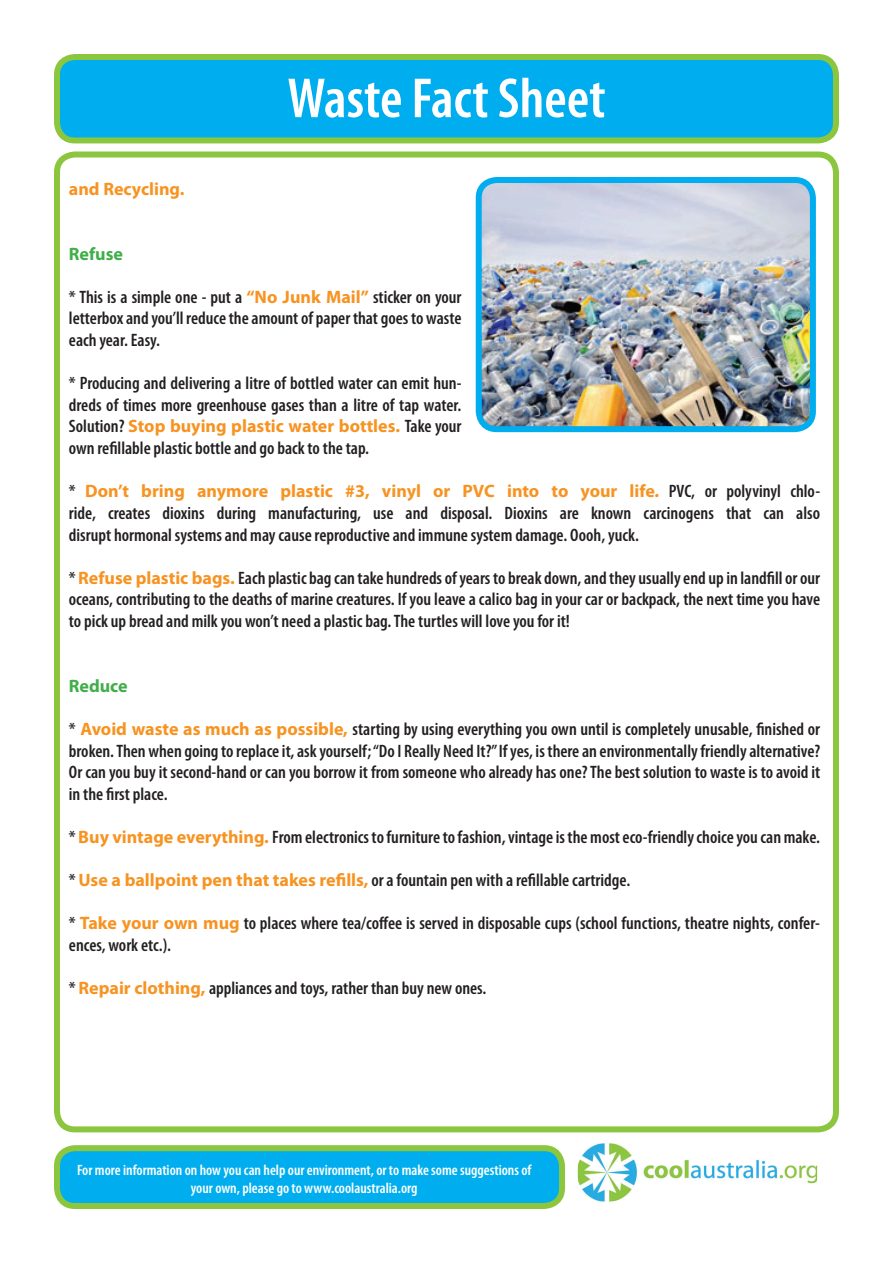
<style>
.page{position:relative;width:893px;height:1263px;background:#fff}
.page>*{position:absolute;margin:0;border:0;box-sizing:border-box;transform-origin:0 0}
.t1{font:600 condensed 57px "Myriad Pro";color:#fff}
.t2{font:600 condensed 18px/21.6px "Myriad Pro";color:#231f20;text-align:justify}
.t3{font:700 18px "Myriad Pro";color:#f79321}
.t4{font:700 18px "Myriad Pro";color:#40ae49}
.t5{font:600 condensed 15px/18px "Myriad Pro";color:#fff;text-align:center}
.s1{font-weight:700;font-stretch:normal;color:#f79321}
</style>
<div class="page">
<div style="left:54px;top:151px;width:785px;height:981px;border:6px solid #8bc63e;border-radius:18px"></div>
<img style="left:578px;top:1143px;width:239px;height:58px">
<div style="left:57px;top:57px;width:779px;height:83px;background:#00aeef;border-radius:18px"></div>
<div style="left:54px;top:54px;width:785px;height:89px;border:6px solid #8bc63e;border-radius:18px"></div>
<div style="left:57px;top:1148px;width:505px;height:58px;background:#00aeef;border-radius:18px"></div>
<div style="left:54px;top:1145px;width:511px;height:64px;border:6px solid #8bc63e;border-radius:18px"></div>
<img style="left:483px;top:184px;width:326px;height:241px">
<div style="left:476px;top:177px;width:340px;height:255px;border:6px solid #00aeef;border-radius:18px"></div>
<p class="t3" style="left:69px;top:177px;width:117px">and Recycling.</p>
<h1 class="t1" style="left:287px;top:67px;width:320px">Waste Fact Sheet</h1>
<p class="t4" style="left:69px;top:242px;width:56px">Refuse</p>
<p class="t2" style="left:69px;top:286px;width:394px">* This is a simple one - put a <span class="s1">“No Junk Mail”</span> sticker on your letterbox and you’ll reduce the amount of paper that goes to waste each year. Easy.</p>
<p class="t2" style="left:69px;top:373px;width:394px">* Producing and delivering a litre of bottled water can emit hun&shy;dreds of times more greenhouse gases than a litre of tap water.<br>Solution? <span class="s1">Stop buying plastic water bottles.</span> Take your own refillable plastic bottle and go back to the tap.</p>
<p class="t2" style="left:69px;top:481px;width:753px">* <span class="s1">Don’t bring anymore plastic #3, vinyl or PVC into to your life.</span> PVC, or polyvinyl chlo&shy;ride, creates dioxins during manufacturing, use and disposal. Dioxins are known carcinogens that can also disrupt hormonal systems and may cause reproductive and immune system damage. Oooh, yuck.</p>
<p class="t2" style="left:69px;top:567px;width:753px">* <span class="s1">Refuse plastic bags.</span> Each plastic bag can take hundreds of years to break down, and they usually end up in landfill or our oceans, contributing to the deaths of marine creatures. If you leave a calico bag in your car or backpack, the next time you have to pick up bread and milk you won’t need a plastic bag. The turtles will love you for it!</p>
<p class="t4" style="left:69px;top:674px;width:60px">Reduce</p>
<p class="t2" style="left:69px;top:718px;width:753px">* <span class="s1">Avoid waste as much as possible,</span> starting by using everything you own until is completely unusable, finished or broken. Then when going to replace it, ask yourself; “Do I Really Need It?” If yes, is there an environmentally friendly alternative?<br>Or can you buy it second-hand or can you borrow it from someone who already has one? The best solution to waste is to avoid it in the first place.</p>
<p class="t2" style="left:69px;top:826px;width:753px">* <span class="s1">Buy vintage everything.</span> From electronics to furniture to fashion, vintage is the most eco-friendly choice you can make.</p>
<p class="t2" style="left:69px;top:870px;width:563px">* <span class="s1">Use a ballpoint pen that takes refills,</span> or a fountain pen with a refillable cartridge.</p>
<p class="t2" style="left:69px;top:913px;width:753px">* <span class="s1">Take your own mug</span> to places where tea/coffee is served in disposable cups (school functions, theatre nights, confer&shy;ences, work etc.).</p>
<p class="t2" style="left:69px;top:978px;width:419px">* <span class="s1">Repair clothing,</span> appliances and toys, rather than buy new ones.</p>
<p class="t5" style="left:77px;top:1161px;width:456px">For more information on how you can help our environment, or to make some suggestions of your own, please go to www.coolaustralia.org</p>
</div>
